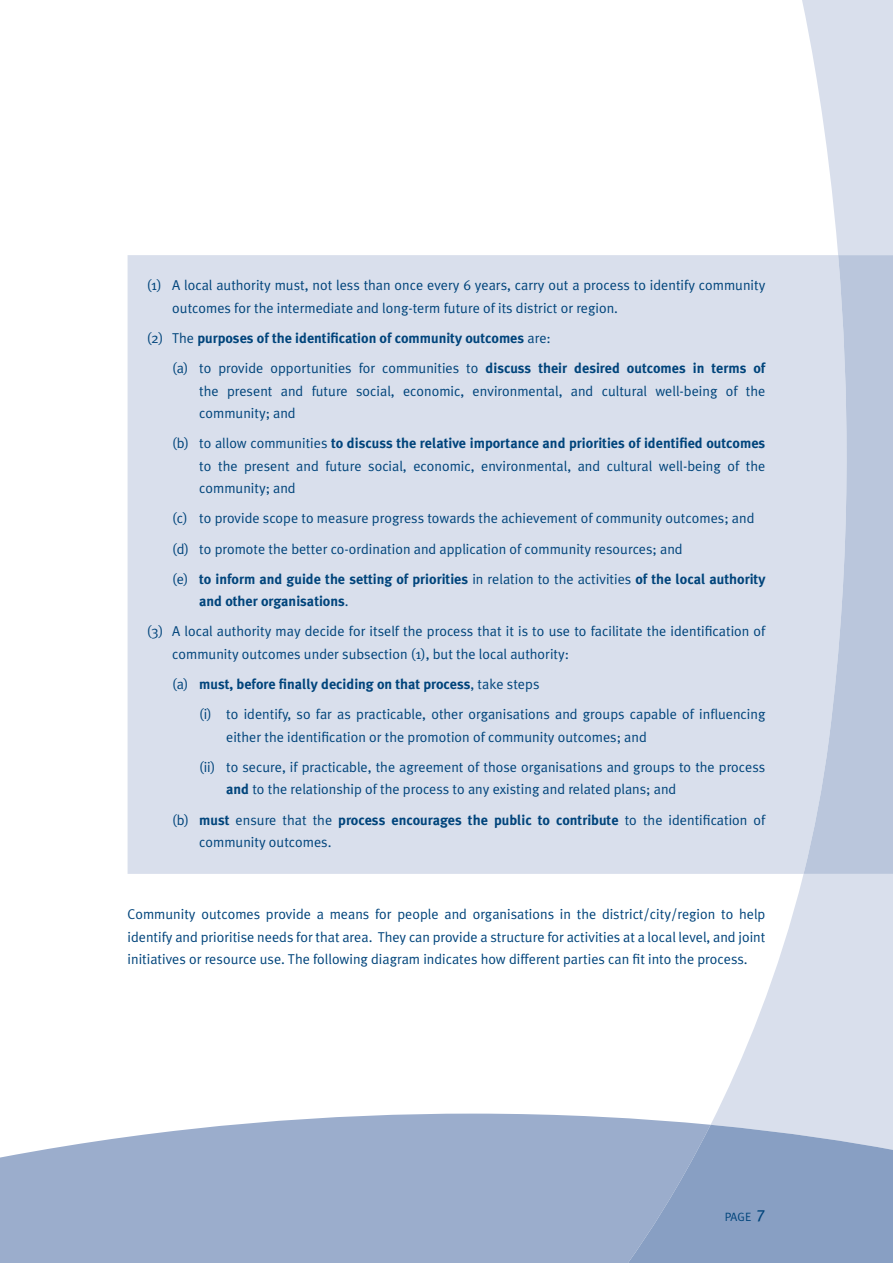
<style>
.page{position:relative;width:893px;height:1263px;background:#fff}
.page>*{position:absolute;margin:0;border:0;box-sizing:border-box;transform-origin:0 0}
.t1{font:14.25px/22.5px "Meta Plus Normal";color:#00447b}
.t2{font:700 14.25px/22.5px "Meta Plus";color:#00447b}
.t3{font:12px "Meta Plus Normal";color:#00447b}
.s1{font-family:"Meta Plus Normal";font-weight:400}
.s2{font-family:"Meta Plus";font-weight:700}
.s3{font-family:"Meta Plus Book Caps";font-size:16.5px}
</style>
<div class="page">
<svg style="left:0;top:1113px;width:711px;height:150px;background:#a3b4d0"></svg>
<svg style="left:711px;top:0;width:182px;height:1125px;fill:#d9dfec"></svg>
<svg style="left:628px;top:1125px;width:265px;height:138px;background:#8fa4c6"></svg>
<div style="left:128px;top:255px;width:675px;height:619px;background:#d9dfec"></div>
<svg style="left:803px;top:255px;width:90px;height:619px;background:#c5cfe2"></svg>
<p class="t1" style="left:172px;top:274px;width:595px;text-indent:-26px">(1) A local authority must, not less than once every 6 years, carry out a process to identify community outcomes for the intermediate and long-term future of its district or region.</p>
<p class="t2" style="left:147px;top:327px;width:406px"><span class="s1">(2) The</span> purposes of the identification of community outcomes <span class="s1">are:</span></p>
<p class="t1" style="left:199px;top:357px;width:568px;text-align:justify;text-indent:-27px">(a) to provide opportunities for communities to <span class="s2">discuss their desired outcomes in terms of </span>the present and future social, economic, environmental, and cultural well-being of the community; and</p>
<p class="t2" style="left:172px;top:432px;width:595px"><span class="s1">(b) to allow communities</span> to discuss the relative importance and priorities of identified outcomes</p>
<p class="t1" style="left:199px;top:454px;width:568px">to the present and future social, economic, environmental, and cultural well-being of the community; and</p>
<p class="t1" style="left:172px;top:503px;width:584px;line-height:30.2px">(c) to provide scope to measure progress towards the achievement of community outcomes; and (d) to promote the better co-ordination and application of community resources; and</p>
<p class="t2" style="left:199px;top:567px;width:568px;text-indent:-27px"><span class="s1">(e)</span> to inform and guide the setting of priorities <span class="s1">in relation to the activities</span> of the local authority and other organisations<span class="s1">.</span></p>
<p class="t1" style="left:172px;top:620px;width:595px;text-indent:-26px">(3) A local authority may decide for itself the process that it is to use to facilitate the identification of community outcomes under subsection (1), but the local authority:</p>
<p class="t2" style="left:172px;top:673px;width:369px"><span class="s1">(a)</span> must, before finally deciding on that process<span class="s1">, take steps</span></p>
<p class="t1" style="left:226px;top:703px;width:541px;text-indent:-27px">(i) to identify, so far as practicable, other organisations and groups capable of influencing either the identification or the promotion of community outcomes; and</p>
<p class="t1" style="left:226px;top:755px;width:541px;text-indent:-27px">(ii) to secure, if practicable, the agreement of those organisations and groups to the process <span class="s2">and</span> to the relationship of the process to any existing and related plans; and</p>
<p class="t2" style="left:172px;top:808px;width:595px"><span class="s1">(b)</span> must <span class="s1">ensure that the</span> process encourages the public to contribute <span class="s1">to the identification of</span></p>
<p class="t1" style="left:199px;top:831px;width:134px">community outcomes.</p>
<p class="t1" style="left:128px;top:903px;width:639px;text-align:justify">Community outcomes provide a means for people and organisations in the district/city/region to help identify and prioritise needs for that area. They can provide a structure for activities at a local level, and joint initiatives or resource use. The following diagram indicates how different parties can fit into the process.</p>
<p class="t3" style="left:725px;top:1209px;width:42px">PAGE <span class="s3">7</span></p>
</div>
